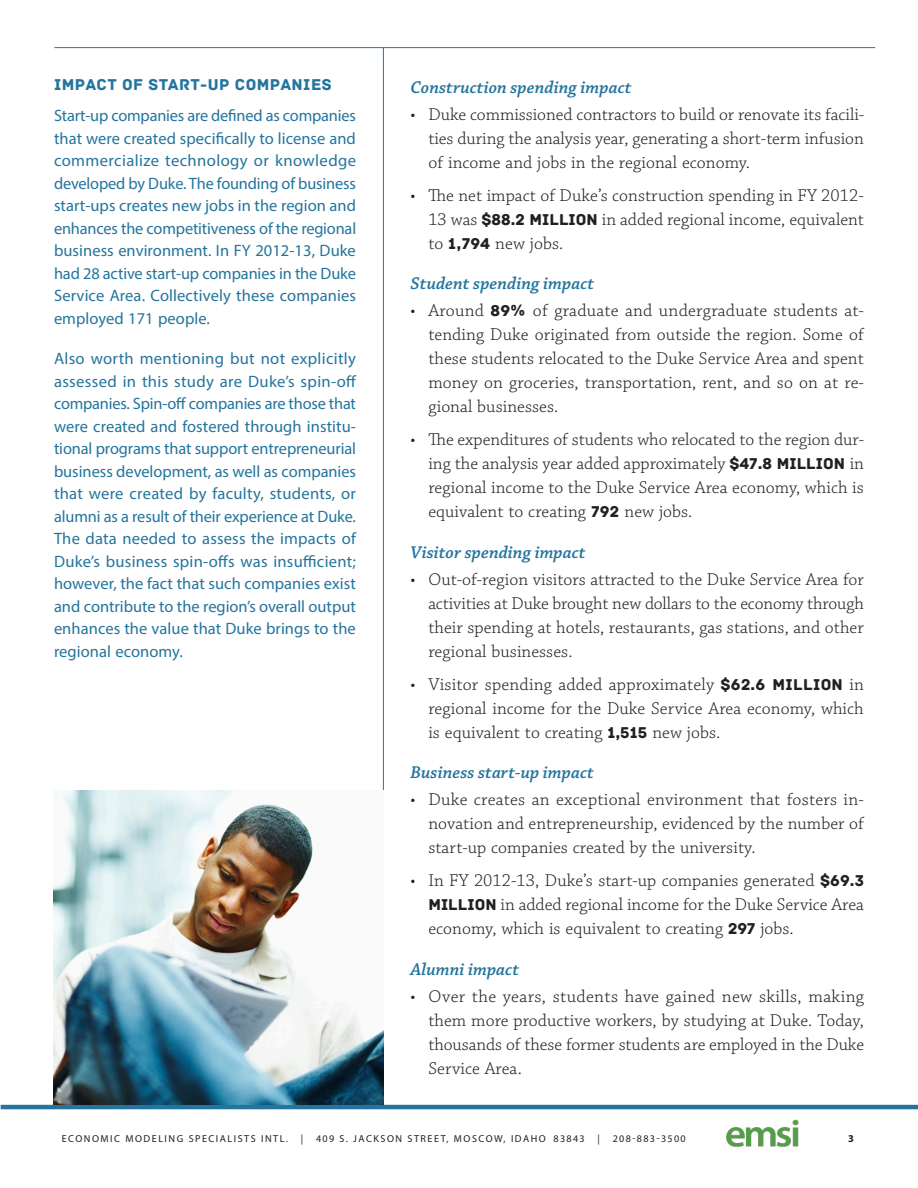
<style>
.page{position:relative;width:918px;height:1188px;background:#fff}
.page>*{position:absolute;margin:0;border:0;box-sizing:border-box;transform-origin:0 0}
.t1{font:300 18px/24px "Chaparral Pro";letter-spacing:.005em;color:#231f20;text-align:justify}
.Heading_3{font:italic 600 18px "Chaparral Pro";letter-spacing:.005em;color:#24749d}
.Side_Text{font:16.5px/22.5px "Myriad Pro";letter-spacing:.005em;color:#24749d;text-align:justify}
.Table_title{font:16.5px "Archive";letter-spacing:.025em;color:#24749d}
.t2{font:700 10.5px "Myriad Pro";color:#231f20}
.t3{font:10.2px "Myriad Pro";letter-spacing:.15em;color:#231f20}
.t4{font:10.2px "Myriad Pro";letter-spacing:.13em;color:#231f20}
.s1{font-family:"Archive";font-weight:400;font-size:16.5px}
</style>
<div class="page">
<img style="left:726px;top:1120px;width:73px;height:27px">
<hr style="left:1px;top:1105px;width:917px;height:4px;background:#24749d">
<hr style="left:383px;top:48px;width:1px;height:1059px;background:#24749d">
<hr style="left:54px;top:47px;width:821px;height:1px;background:#24749d">
<img style="left:53px;top:791px;width:330px;height:314px">
<p class="Table_title" style="left:54px;top:75px;width:279px">IMPACT OF START-UP COMPANIES</p>
<p class="Side_Text" style="left:54px;top:104px;width:304px">Start-up companies are defined as companies that were created specifically to license and commercialize technology or knowledge developed by Duke. The founding of business start-ups creates new jobs in the region and enhances the competitiveness of the regional business environment. In FY 2012-13, Duke had 28 active start-up companies in the Duke Service Area. Collectively these companies employed 171 people.</p>
<p class="Side_Text" style="left:54px;top:347px;width:304px">Also worth mentioning but not explicitly assessed in this study are Duke’s spin-off companies. Spin-off companies are those that were created and fostered through institu&shy;tional programs that support entrepreneurial business development, as well as companies that were created by faculty, students, or alumni as a result of their experience at Duke.<br>The data needed to assess the impacts of Duke’s business spin-offs was insufficient; however, the fact that such companies exist and contribute to the region’s overall output enhances the value that Duke brings to the regional economy.</p>
<p class="Heading_3" style="left:410px;top:77px;width:223px">Construction spending impact</p>
<p class="t1" style="left:428px;top:103px;width:437px;text-indent:-18px">• Duke commissioned contractors to build or renovate its facili&shy;ties during the analysis year, generating a short-term infusion of income and jobs in the regional economy.</p>
<p class="t1" style="left:428px;top:184px;width:437px;text-indent:-18px">• The net impact of Duke’s construction spending in FY 2012- 13 was <span class="s1">$88.2 MILLION</span> in added regional income, equivalent to <span class="s1">1,794</span> new jobs.</p>
<p class="Heading_3" style="left:410px;top:273px;width:185px">Student spending impact</p>
<p class="t1" style="left:428px;top:299px;width:437px;text-indent:-18px">• Around <span class="s1">89%</span> of graduate and undergraduate students at&shy;tending Duke originated from outside the region. Some of these students relocated to the Duke Service Area and spent money on groceries, transportation, rent, and so on at re&shy;gional businesses.</p>
<p class="t1" style="left:428px;top:428px;width:437px;text-indent:-18px">• The expenditures of students who relocated to the region dur&shy;ing the analysis year added approximately <span class="s1">$47.8 MILLION</span> in regional income to the Duke Service Area economy, which is equivalent to creating <span class="s1">792</span> new jobs.</p>
<p class="Heading_3" style="left:410px;top:542px;width:177px">Visitor spending impact</p>
<p class="t1" style="left:428px;top:568px;width:437px;text-indent:-18px">• Out-of-region visitors attracted to the Duke Service Area for activities at Duke brought new dollars to the economy through their spending at hotels, restaurants, gas stations, and other regional businesses.</p>
<p class="t1" style="left:428px;top:673px;width:437px;text-indent:-18px">• Visitor spending added approximately <span class="s1">$62.6 MILLION</span> in regional income for the Duke Service Area economy, which is equivalent to creating <span class="s1">1,515</span> new jobs.</p>
<p class="Heading_3" style="left:410px;top:762px;width:185px">Business start-up impact</p>
<p class="t1" style="left:428px;top:788px;width:437px;text-indent:-18px">• Duke creates an exceptional environment that fosters in&shy;novation and entrepreneurship, evidenced by the number of start-up companies created by the university.</p>
<p class="t1" style="left:428px;top:869px;width:437px;text-indent:-18px">• In FY 2012-13, Duke’s start-up companies generated <span class="s1">$69.3<br>MILLION</span> in added regional income for the Duke Service Area economy, which is equivalent to creating <span class="s1">297</span> jobs.</p>
<p class="Heading_3" style="left:410px;top:959px;width:110px">Alumni impact</p>
<p class="t1" style="left:428px;top:985px;width:437px;text-indent:-18px">• Over the years, students have gained new skills, making them more productive workers, by studying at Duke. Today, thousands of these former students are employed in the Duke Service Area.</p>
<p class="t3" style="left:62px;top:1133px;width:228px">ECONOMIC MODELING SPECIALISTS INTL.</p>
<p class="t3" style="left:301px;top:1133px;width:4px">|</p>
<p class="t3" style="left:316px;top:1133px;width:270px">409 S. JACKSON STREET, MOSCOW, IDAHO 83843</p>
<p class="t3" style="left:598px;top:1133px;width:4px">|</p>
<p class="t4" style="left:613px;top:1133px;width:74px">208-883-3500</p>
<p class="t2" style="left:848px;top:1132px;width:7px">3</p>
</div>
